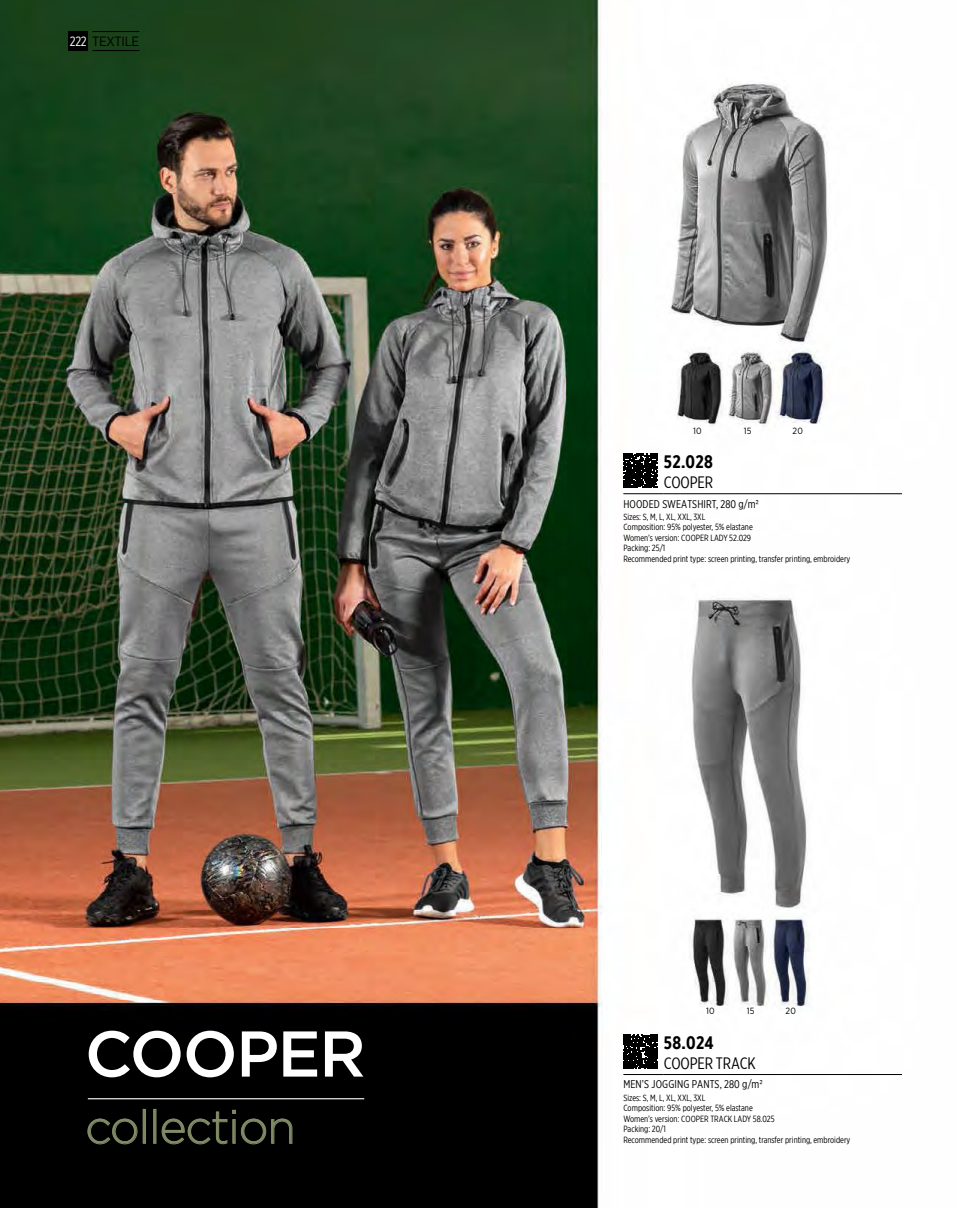
<style>
.page{position:relative;width:957px;height:1208px;background:#fff}
.page>*{position:absolute;margin:0;border:0;box-sizing:border-box;transform-origin:0 0}
.t1{font:500 64.5px "Gotham";letter-spacing:-.025em;color:#fff}
.t2{font:300 46.5px "Gotham";letter-spacing:-.025em;color:#818c67}
.t3{font:700 18px "Gotham X Narrow";letter-spacing:.02em;color:#000}
.t4{font:16.5px "Gotham X Narrow";letter-spacing:-.01em;color:#000}
.t5{font:13.5px "Gotham Narrow";letter-spacing:-.025em;color:#000}
.t6{font:11.25px "Gotham X Narrow";letter-spacing:.01em;color:#000}
.t7{font:9px/10.5px "Gotham X Narrow";color:#000}
.t8{font:9px "Gotham Narrow";letter-spacing:.025em;color:#000}
.s1{font-family:"Gotham X Narrow";color:#fff}
</style>
<div class="page">
<img style="left:0;top:0;width:902px;height:1208px">
<div style="left:68px;top:31px;width:20px;height:20px;background:#000"></div>
<hr style="left:92px;top:31px;width:47px;height:1px;background:#000">
<hr style="left:92px;top:50px;width:47px;height:1px;background:#000">
<hr style="left:623px;top:493px;width:41px;height:1px;background:#000">
<hr style="left:664px;top:493px;width:238px;height:1px;background:#000">
<svg style="left:623px;top:454px;width:34px;height:34px"></svg>
<hr style="left:623px;top:1074px;width:41px;height:1px;background:#000">
<hr style="left:664px;top:1074px;width:238px;height:1px;background:#000">
<svg style="left:623px;top:1034px;width:34px;height:34px"></svg>
<hr style="left:88px;top:1098px;width:276px;height:1px;background:#fff">
<svg style="left:87px;top:1118px;width:51px;height:26px"></svg>
<div style="left:143px;top:1109px;width:3px;height:34px;border:1px solid #818c67"></div>
<div style="left:153px;top:1109px;width:3px;height:34px;border:1px solid #818c67"></div>
<svg style="left:161px;top:1110px;width:132px;height:34px;background:#141510"></svg>
<h3 class="t5" style="left:70px;top:33px;width:71px"><span class="s1">222</span> TEXTILE</h3>
<h1 class="t1" style="left:85px;top:1011px;width:282px">COOPER</h1>
<h2 class="t2" style="left:85px;top:1097px;width:212px">collection</h2>
<p class="t8" style="left:693px;top:425px;width:10px">10</p>
<p class="t8" style="left:744px;top:425px;width:9px">15</p>
<p class="t8" style="left:792px;top:425px;width:12px">20</p>
<h3 class="t3" style="left:664px;top:451px;width:51px">52.028</h3>
<h3 class="t4" style="left:664px;top:472px;width:51px">COOPER</h3>
<p class="t6" style="left:623px;top:497px;width:137px">HOODED SWEATSHIRT, 280 g/m2</p>
<p class="t7" style="left:623px;top:511px;width:229px">Sizes: S, M, L, XL, XXL, 3XL<br>Composition: 95% polyester, 5% elastane<br>Women’s version: COOPER LADY 52.029<br>Packing: 25/1<br>Recommended print type: screen printing, transfer printing, embroidery</p>
<p class="t8" style="left:706px;top:1005px;width:10px">10</p>
<p class="t8" style="left:747px;top:1005px;width:9px">15</p>
<p class="t8" style="left:785px;top:1005px;width:12px">20</p>
<h3 class="t3" style="left:664px;top:1031px;width:51px">58.024</h3>
<h3 class="t4" style="left:664px;top:1053px;width:93px">COOPER TRACK</h3>
<p class="t6" style="left:623px;top:1077px;width:141px">MEN’S JOGGING PANTS, 280 g/m2</p>
<p class="t7" style="left:623px;top:1092px;width:229px">Sizes: S, M, L, XL, XXL, 3XL<br>Composition: 95% polyester, 5% elastane<br>Women’s version: COOPER TRACK LADY 58.025<br>Packing: 20/1<br>Recommended print type: screen printing, transfer printing, embroidery</p>
</div>
